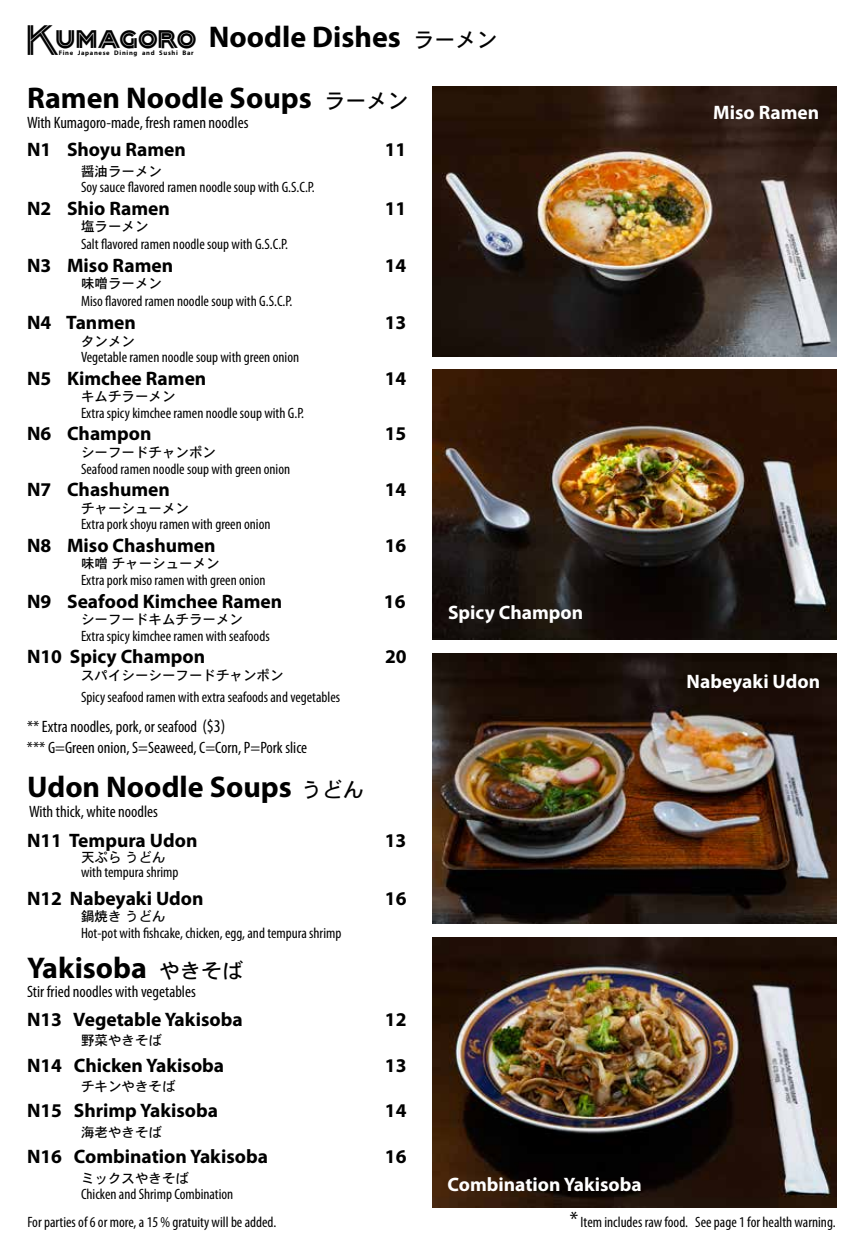
<style>
.page{position:relative;width:864px;height:1256px;background:#fff}
.page>*{position:absolute;margin:0;border:0;box-sizing:border-box;transform-origin:0 0}
.t1{font:700 30px "Myriad Pro";color:#000}
.t2{font:700 19.5px "Myriad Pro";color:#000}
.t3{font:700 19.5px "Myriad Pro";color:#fff}
.t4{font:condensed 16.5px/21px "Myriad Pro";color:#000}
.t5{font:condensed 15px "Myriad Pro";color:#000}
.t6{font:13.5px "Osaka";color:#000}
.t7{font:700 6.6px "Myriad Pro";letter-spacing:.1em;color:#000}
.s1{font-family:"Packard Clipper NF";font-weight:400;font-size:31.65px}
.s2{font-family:"Osaka";font-weight:400;font-size:21px}
.s3{font-size:18px}
.s4{font-size:22.5px}
</style>
<div class="page">
<img style="left:432px;top:653px;width:404px;height:270px">
<img style="left:432px;top:937px;width:404px;height:270px">
<img style="left:432px;top:369px;width:404px;height:270px">
<img style="left:432px;top:86px;width:404px;height:270px">
<h1 class="t1" style="left:27px;top:18px;width:472px"><span class="s1">Kumagoro</span> Noodle Dishes <span class="s2">ラーメン</span></h1>
<p class="t7" style="left:59px;top:48px;width:137px">Fine Japanese Dining and Sushi Bar</p>
<h1 class="t1" style="left:27px;top:78px;width:383px">Ramen Noodle Soups <span class="s2">ラーメン</span></h1>
<p class="t4" style="left:27px;top:111px;width:223px">With Kumagoro-made, fresh ramen noodles</p>
<h2 class="t2" style="left:27px;top:137px;width:161px">N1 Shoyu Ramen</h2>
<h2 class="t2" style="left:385px;top:137px;width:23px">11</h2>
<p class="t6" style="left:81px;top:162px;width:82px">醤油ラーメン</p>
<p class="t5" style="left:81px;top:178px;width:235px">Soy sauce flavored ramen noodle soup with G.S.C.P.</p>
<h2 class="t2" style="left:27px;top:195px;width:144px">N2 Shio Ramen</h2>
<h2 class="t2" style="left:385px;top:195px;width:23px">11</h2>
<p class="t6" style="left:81px;top:218px;width:69px">塩ラーメン</p>
<p class="t5" style="left:81px;top:235px;width:209px">Salt flavored ramen noodle soup with G.S.C.P.</p>
<h2 class="t2" style="left:27px;top:252px;width:148px">N3 Miso Ramen</h2>
<h2 class="t2" style="left:385px;top:252px;width:23px">14</h2>
<p class="t6" style="left:81px;top:275px;width:82px">味噌ラーメン</p>
<p class="t5" style="left:81px;top:292px;width:213px">Miso flavored ramen noodle soup with G.S.C.P.</p>
<h2 class="t2" style="left:27px;top:310px;width:110px">N4 Tanmen</h2>
<h2 class="t2" style="left:385px;top:310px;width:23px">13</h2>
<p class="t6" style="left:81px;top:332px;width:55px">タンメン</p>
<p class="t5" style="left:81px;top:348px;width:220px">Vegetable ramen noodle soup with green onion</p>
<h2 class="t2" style="left:27px;top:365px;width:181px">N5 Kimchee Ramen</h2>
<h2 class="t2" style="left:385px;top:365px;width:23px">14</h2>
<p class="t6" style="left:81px;top:388px;width:96px">キムチラーメン</p>
<p class="t5" style="left:81px;top:404px;width:225px">Extra spicy kimchee ramen noodle soup with G.P.</p>
<h2 class="t2" style="left:27px;top:421px;width:126px">N6 Champon</h2>
<h2 class="t2" style="left:385px;top:421px;width:23px">15</h2>
<p class="t6" style="left:81px;top:443px;width:136px">シーフードチャンポン</p>
<p class="t5" style="left:81px;top:459px;width:211px">Seafood ramen noodle soup with green onion</p>
<h2 class="t2" style="left:27px;top:477px;width:145px">N7 Chashumen</h2>
<h2 class="t2" style="left:385px;top:477px;width:23px">14</h2>
<p class="t6" style="left:81px;top:499px;width:109px">チャーシューメン</p>
<p class="t5" style="left:81px;top:515px;width:191px">Extra pork shoyu ramen with green onion</p>
<h2 class="t2" style="left:27px;top:532px;width:190px">N8 Miso Chashumen</h2>
<h2 class="t2" style="left:385px;top:532px;width:23px">16</h2>
<p class="t6" style="left:81px;top:555px;width:140px">味噌チャーシューメン</p>
<p class="t5" style="left:81px;top:571px;width:186px">Extra pork miso ramen with green onion</p>
<h2 class="t2" style="left:27px;top:588px;width:257px">N9 Seafood Kimchee Ramen</h2>
<h2 class="t2" style="left:384px;top:588px;width:23px">16</h2>
<p class="t6" style="left:81px;top:610px;width:163px">シーフードキムチラーメン</p>
<p class="t5" style="left:81px;top:626px;width:190px">Extra spicy kimchee ramen with seafoods</p>
<h2 class="t2" style="left:27px;top:644px;width:180px">N10 Spicy Champon</h2>
<h2 class="t2" style="left:385px;top:644px;width:23px">20</h2>
<p class="t6" style="left:81px;top:666px;width:204px">スパイシーシーフードチャンポン</p>
<p class="t5" style="left:81px;top:688px;width:261px">Spicy seafood ramen with extra seafoods and vegetables</p>
<p class="t4" style="left:27px;top:716px;width:282px">** Extra noodles, pork, or seafood <span class="s3">($3)<br></span>*** G=Green onion, S=Seaweed, C=Corn, P=Pork slice</p>
<h1 class="t1" style="left:27px;top:767px;width:339px">Udon Noodle Soups <span class="s2">うどん</span></h1>
<p class="t4" style="left:29px;top:800px;width:131px">With thick, white noodles</p>
<h2 class="t2" style="left:27px;top:827px;width:172px">N11 Tempura Udon</h2>
<h2 class="t2" style="left:385px;top:827px;width:23px">13</h2>
<p class="t6" style="left:81px;top:848px;width:86px">天ぷらうどん</p>
<p class="t5" style="left:81px;top:863px;width:99px">with tempura shrimp</p>
<h2 class="t2" style="left:27px;top:885px;width:178px">N12 Nabeyaki Udon</h2>
<h2 class="t2" style="left:385px;top:885px;width:23px">16</h2>
<p class="t6" style="left:81px;top:907px;width:86px">鍋焼きうどん</p>
<p class="t5" style="left:81px;top:923px;width:262px">Hot-pot with fishcake, chicken, egg, and tempura shrimp</p>
<h1 class="t1" style="left:27px;top:948px;width:218px">Yakisoba <span class="s2">やきそば</span></h1>
<p class="t4" style="left:27px;top:981px;width:170px">Stir fried noodles with vegetables</p>
<h2 class="t2" style="left:27px;top:1006px;width:217px">N13 Vegetable Yakisoba</h2>
<h2 class="t2" style="left:385px;top:1006px;width:23px">12</h2>
<p class="t6" style="left:81px;top:1031px;width:82px">野菜やきそば</p>
<h2 class="t2" style="left:27px;top:1052px;width:199px">N14 Chicken Yakisoba</h2>
<h2 class="t2" style="left:385px;top:1052px;width:23px">13</h2>
<p class="t6" style="left:81px;top:1077px;width:96px">チキンやきそば</p>
<h2 class="t2" style="left:27px;top:1098px;width:193px">N15 Shrimp Yakisoba</h2>
<h2 class="t2" style="left:385px;top:1098px;width:23px">14</h2>
<p class="t6" style="left:81px;top:1123px;width:82px">海老やきそば</p>
<h2 class="t2" style="left:27px;top:1143px;width:243px">N16 Combination Yakisoba</h2>
<h2 class="t2" style="left:385px;top:1143px;width:23px">16</h2>
<p class="t6" style="left:81px;top:1169px;width:109px">ミックスやきそば</p>
<p class="t5" style="left:81px;top:1185px;width:154px">Chicken and Shrimp Combination</p>
<h2 class="t3" style="left:448px;top:600px;width:137px">Spicy Champon</h2>
<h2 class="t3" style="left:448px;top:1171px;width:196px">Combination Yakisoba</h2>
<h2 class="t3" style="left:713px;top:100px;width:108px">Miso Ramen</h2>
<h2 class="t3" style="left:687px;top:669px;width:135px">Nabeyaki Udon</h2>
<p class="t5" style="left:27px;top:1212px;width:250px">For parties of 6 or more, a 15 % gratuity will be added.</p>
<p class="t5" style="left:570px;top:1212px;width:267px"><span class="s4">*</span> Item includes raw food. See page 1 for health warning.</p>
</div>
